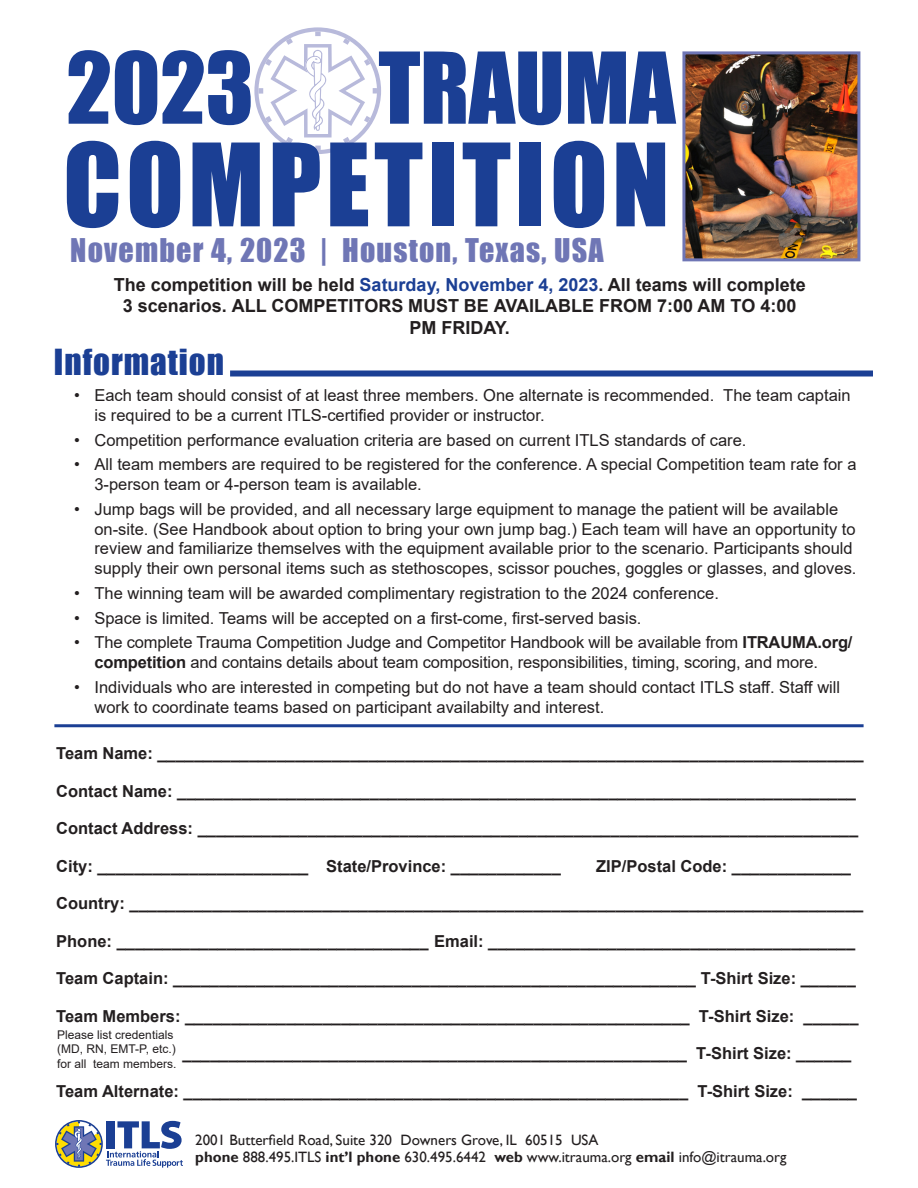
<style>
.page{position:relative;width:918px;height:1188px;background:#fff}
.page>*{position:absolute;margin:0;border:0;box-sizing:border-box;transform-origin:0 0}
.t1{font:106.05px "Impact";letter-spacing:.04em;color:#1b3f94}
.t2{font:91.35px "Impact";letter-spacing:-.005em;color:#1b3f94}
.t3{font:33px "Impact";letter-spacing:.03em;color:#1b3f94}
.t4{font:30px "Impact";letter-spacing:.04em;color:#6f76b5}
.t5{font:700 18px/21.3px "Arial";color:#231f20;text-align:center}
.t6{font:16.5px/19.8px "Arial";color:#231f20}
.t7{font:700 16.5px "Arial";color:#231f20}
.t8{font:15px "Gill Sans";color:#231f20}
.t9{font:12px/14.4px "Arial";color:#231f20}
.s1{color:#1b3f94}
.s2{font-weight:700}
</style>
<div class="page">
<svg style="left:55px;top:1120px;width:128px;height:48px"></svg>
<div style="left:230px;top:370px;width:643px;height:6px;background:#1b3f94"></div>
<hr style="left:54px;top:724px;width:810px;height:3px;background:#1b3f94">
<svg style="left:254px;top:27px;width:127px;height:127px"></svg>
<img style="left:686px;top:55px;width:170px;height:202px">
<div style="left:682px;top:51px;width:178px;height:210px;border:3px solid #6f76b5"></div>
<p class="t2" style="left:66px;top:17px;width:189px">2023</p>
<p class="t2" style="left:378px;top:17px;width:299px">TRAUMA</p>
<p class="t1" style="left:63px;top:102px;width:608px">COMPETITION</p>
<p class="t4" style="left:70px;top:227px;width:535px">November 4, 2023 | Houston, Texas, USA</p>
<p class="t5" style="left:114px;top:274px;width:694px">The competition will be held <span class="s1">Saturday, November 4, 2023</span>. All teams will complete<br>3 scenarios. ALL COMPETITORS MUST BE AVAILABLE FROM 7:00 AM TO 4:00<br>PM FRIDAY.</p>
<p class="t3" style="left:54px;top:337px;width:172px">Information</p>
<p class="t6" style="left:94px;top:385px;width:758px;text-indent:-20px">• Each team should consist of at least three members. One alternate is recommended. The team captain is required to be a current ITLS-certified provider or instructor.</p>
<p class="t6" style="left:74px;top:430px;width:674px">• Competition performance evaluation criteria are based on current ITLS standards of care.</p>
<p class="t6" style="left:94px;top:455px;width:764px;text-indent:-20px">• All team members are required to be registered for the conference. A special Competition team rate for a<br>3-person team or 4-person team is available.</p>
<p class="t6" style="left:94px;top:499px;width:764px;text-indent:-20px">• Jump bags will be provided, and all necessary large equipment to manage the patient will be available on-site. (See Handbook about option to bring your own jump bag.) Each team will have an opportunity to review and familiarize themselves with the equipment available prior to the scenario. Participants should supply their own personal items such as stethoscopes, scissor pouches, goggles or glasses, and gloves.</p>
<p class="t6" style="left:74px;top:583px;width:646px">• The winning team will be awarded complimentary registration to the 2024 conference.</p>
<p class="t6" style="left:74px;top:608px;width:569px">• Space is limited. Teams will be accepted on a first-come, first-served basis.</p>
<p class="t6" style="left:94px;top:632px;width:760px;text-indent:-20px">• The complete Trauma Competition Judge and Competitor Handbook will be available from <span class="s2">ITRAUMA.org/ competition</span> and contains details about team composition, responsibilities, timing, scoring, and more.</p>
<p class="t6" style="left:94px;top:677px;width:747px;text-indent:-20px">• Individuals who are interested in competing but do not have a team should contact ITLS staff. Staff will work to coordinate teams based on participant availabilty and interest.</p>
<p class="t7" style="left:56px;top:742px;width:809px">Team Name: _____________________________________________________________________________</p>
<p class="t7" style="left:56px;top:779px;width:801px">Contact Name: __________________________________________________________________________</p>
<p class="t7" style="left:56px;top:817px;width:804px">Contact Address: ________________________________________________________________________</p>
<p class="t7" style="left:56px;top:854px;width:506px">City: _______________________ State/Province: ____________</p>
<p class="t7" style="left:596px;top:854px;width:256px">ZIP/Postal Code: _____________</p>
<p class="t7" style="left:56px;top:892px;width:809px">Country: ________________________________________________________________________________</p>
<p class="t7" style="left:56px;top:929px;width:801px">Phone: __________________________________ Email: ________________________________________</p>
<p class="t7" style="left:56px;top:967px;width:801px">Team Captain: _________________________________________________________ T-Shirt Size: ______</p>
<p class="t7" style="left:56px;top:1004px;width:804px">Team Members: _______________________________________________________ T-Shirt Size: ______</p>
<p class="t7" style="left:183px;top:1042px;width:670px">_______________________________________________________ T-Shirt Size: ______</p>
<p class="t7" style="left:56px;top:1079px;width:802px">Team Alternate: _______________________________________________________ T-Shirt Size: ______</p>
<p class="t9" style="left:57px;top:1027px;width:121px">Please list credentials (MD, RN, EMT-P, etc.) for all team members.</p>
<p class="t8" style="left:195px;top:1131px;width:405px">2001 Butterfield Road, Suite 320 Downers Grove, IL 60515 USA</p>
<p class="t8" style="left:195px;top:1148px;width:593px"><span class="s2">phone</span> 888.495.ITLS <span class="s2">int’l phone</span> 630.495.6442 <span class="s2">web</span> www.itrauma.org <span class="s2">email</span> info@itrauma.org</p>
</div>
